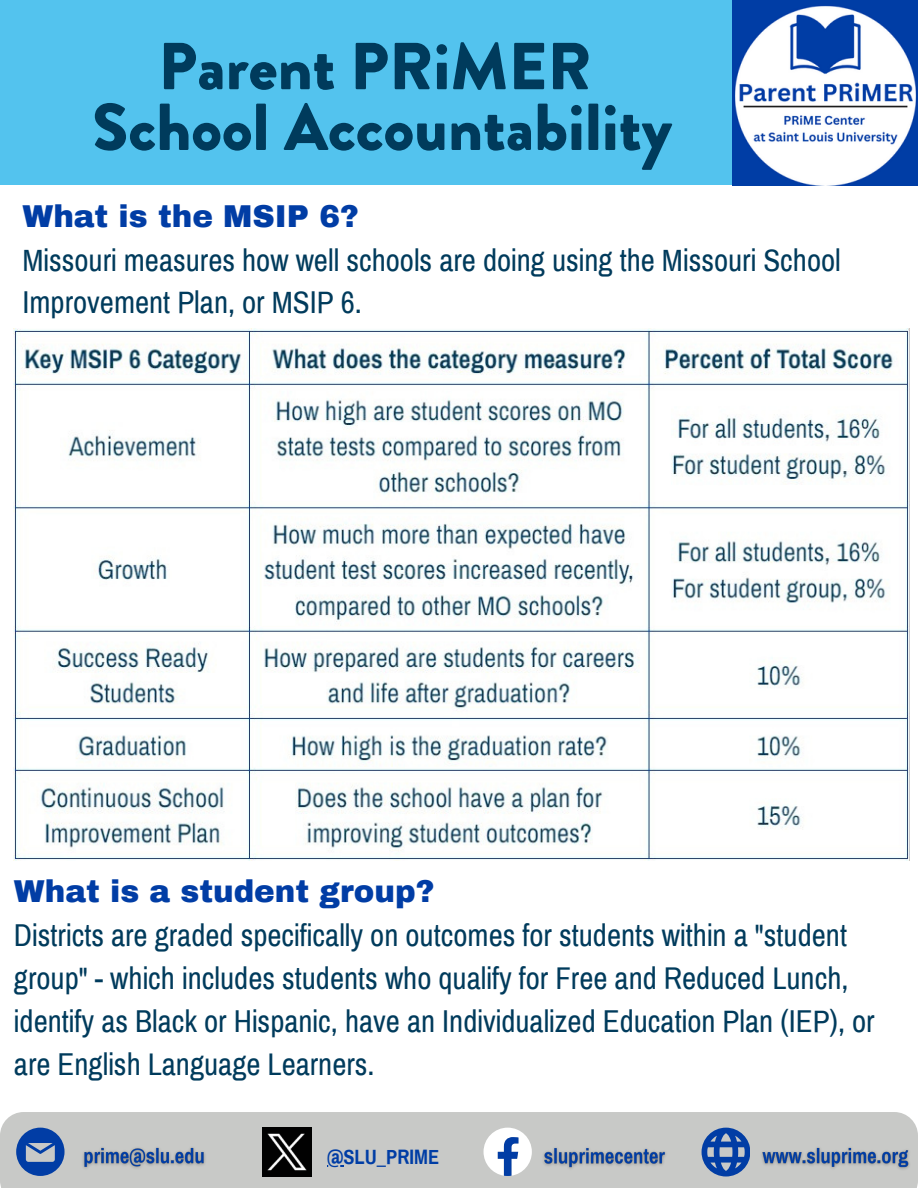
<style>
.page{position:relative;width:918px;height:1188px;background:#53c3ee}
.page>*{position:absolute;margin:0;border:0;box-sizing:border-box;transform-origin:0 0}
.t1{font:900 66.3px "Brandon Grotesque";color:#003b5c}
.t2{font:30.9px/42.8px "Archivo Narrow";color:#003b5c}
.t3{font:900 30.9px "Archivo";color:#013da5}
.t4{font:700 20.4px "Archivo Narrow";color:#003da5}
</style>
<div class="page">
<div style="left:0;top:186px;width:918px;height:1002px;background:#fff"></div>
<img style="left:14px;top:328px;width:895px;height:532px">
<div style="left:0;top:1112px;width:918px;height:76px;background:#c8c9c7"></div>
<svg style="left:16px;top:1128px;width:49px;height:48px;background:#5276b2"></svg>
<svg style="left:484px;top:1128px;width:48px;height:48px"></svg>
<svg style="left:702px;top:1128px;width:48px;height:48px;background:#4a70b1"></svg>
<img style="left:263px;top:1128px;width:48px;height:48px">
<img style="left:77px;top:1143px;width:133px;height:31px">
<img style="left:757px;top:1143px;width:157px;height:31px">
<img style="left:539px;top:1142px;width:131px;height:32px">
<svg style="left:327px;top:1165px;width:17px;height:2px"></svg>
<img style="left:732px;top:0;width:186px;height:186px">
<p class="t1" style="left:158px;top:20px;width:435px">Parent PRiMER</p>
<p class="t1" style="left:92px;top:80px;width:582px">School Accountability</p>
<p class="t3" style="left:22px;top:200px;width:338px">What is the MSIP 6?</p>
<p class="t2" style="left:22px;top:238px;width:820px">Missouri measures how well schools are doing using the Missouri School<br>Improvement Plan, or MSIP 6.</p>
<p class="t3" style="left:14px;top:875px;width:422px">What is a student group?</p>
<p class="t2" style="left:14px;top:914px;width:862px">Districts are graded specifically on outcomes for students within a "student group" - which includes students who qualify for Free and Reduced Lunch, identify as Black or Hispanic, have an Individualized Education Plan (IEP), or are English Language Learners.</p>
<p class="t4" style="left:327px;top:1145px;width:113px">@SLU_PRIME</p>
</div>
